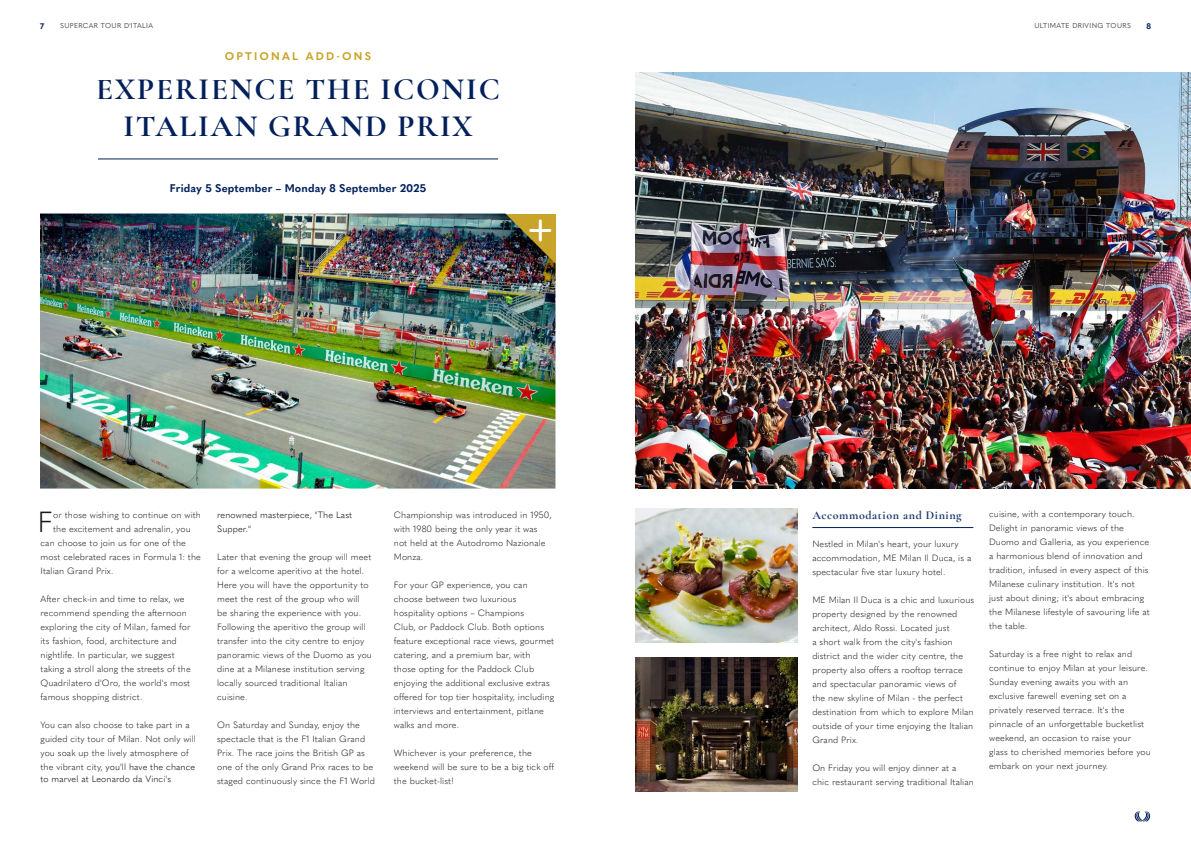
<style>
.page{position:relative;width:1191px;height:842px;background:#fff}
.page>*{position:absolute;margin:0;border:0;box-sizing:border-box;transform-origin:0 0}
.t1{font:700 31px/37.2px "Cormorant Garamond";letter-spacing:.06em;color:#00205b;text-align:center}
.t2{font:300 28.8px "Quasimoda";color:#1a1a1a}
.t3{font:700 12px "Cormorant Garamond";letter-spacing:.05em;color:#1a366b}
.t4{font:700 11px "Quasimoda";letter-spacing:.01em;color:#00205b}
.t5{font:700 11px "Quasimoda";letter-spacing:.2em;color:#c9a42a}
.t6{font:300 9px/14px "Quasimoda";letter-spacing:.01em;color:#1a1a1a}
.t7{font:300 9px/14px "Quasimoda";letter-spacing:.01em;color:#000}
.t8{font:700 8px "Quasimoda";color:#00205b}
.t9{font:7px "Quasimoda";letter-spacing:.05em;color:#4d4d4d}
.s1{color:#000}
</style>
<div class="page">
<svg style="left:1134px;top:811px;width:16px;height:10px"></svg>
<img style="left:635px;top:658px;width:162px;height:133px">
<hr style="left:98px;top:159px;width:400px;height:1px;background:#00205b">
<img style="left:635px;top:72px;width:556px;height:416px">
<img style="left:40px;top:213px;width:515px;height:275px">
<img style="left:635px;top:508px;width:162px;height:134px">
<hr style="left:812px;top:527px;width:161px;height:1px;background:#00205b">
<p class="t8" style="left:40px;top:20px;width:6px">7</p>
<p class="t9" style="left:60px;top:21px;width:94px">SUPERCAR TOUR D'ITALIA</p>
<p class="t9" style="left:1034px;top:21px;width:98px">ULTIMATE DRIVING TOURS</p>
<p class="t8" style="left:1146px;top:20px;width:6px">8</p>
<p class="t5" style="left:225px;top:48px;width:148px">OPTIONAL ADD-ONS</p>
<p class="t1" style="left:96px;top:70px;width:405px">EXPERIENCE THE ICONIC<br>ITALIAN GRAND PRIX</p>
<p class="t4" style="left:170px;top:180px;width:258px">Friday 5 September – Monday 8 September 2025</p>
<p class="t2" style="left:37px;top:500px;width:17px">F</p>
<p class="t6" style="left:53px;top:507px;width:149px">or those wishing to continue on with</p>
<p class="t6" style="left:53px;top:521px;width:139px">the excitement and adrenalin, you</p>
<p class="t6" style="left:41px;top:535px;width:147px">can choose to join us for one of the</p>
<p class="t6" style="left:41px;top:549px;width:162px">most celebrated races in Formula 1: the</p>
<p class="t6" style="left:41px;top:563px;width:74px">Italian Grand Prix.</p>
<p class="t6" style="left:41px;top:591px;width:152px">After check-in and time to relax, we recommend spending the afternoon exploring the city of Milan, famed for its fashion, food, architecture and nightlife. In particular, we suggest taking a stroll along the streets of the Quadrilatero d'Oro, the world's most famous shopping district.</p>
<p class="t6" style="left:41px;top:717px;width:157px">You can also choose to take part in a guided city tour of Milan. Not only will you soak up the lively atmosphere of the vibrant city, <span class="s1">you'll have the chance</span></p>
<p class="t7" style="left:41px;top:771px;width:132px">to marvel at Leonardo da Vinci's</p>
<p class="t7" style="left:217px;top:507px;width:137px">renowned masterpiece, "The Last<br>Supper."</p>
<p class="t6" style="left:217px;top:549px;width:156px">Later that evening the group will meet for a welcome aperitivo at the hotel.</p>
<p class="t6" style="left:217px;top:577px;width:156px">Here you will have the opportunity to meet the rest of the group who will be sharing the experience with you.<br>Following the aperitivo the group will transfer into the city centre to enjoy panoramic views of the Duomo as you dine at a Milanese institution serving locally sourced traditional Italian cuisine.</p>
<p class="t6" style="left:217px;top:717px;width:159px">On Saturday and Sunday, enjoy the spectacle that is the F1 Italian Grand Prix. The race joins the British GP as one of the only Grand Prix races to be staged continuously since the F1 World</p>
<p class="t6" style="left:394px;top:507px;width:159px">Championship was introduced in 1950, with 1980 being the only year it was not held at the Autodromo Nazionale<br>Monza.</p>
<p class="t6" style="left:394px;top:577px;width:162px">For your GP experience, you can choose between two luxurious hospitality options – Champions<br>Club, or Paddock Club. Both options feature exceptional race views, gourmet catering, and a premium bar, with those opting for the Paddock Club enjoying the additional exclusive extras offered for top tier hospitality, including interviews and entertainment, pitlane walks and more.</p>
<p class="t6" style="left:394px;top:745px;width:162px">Whichever is your preference, the weekend will be sure to be a big tick off the bucket-list!</p>
<p class="t3" style="left:812px;top:508px;width:151px">Accommodation and Dining</p>
<p class="t6" style="left:812px;top:537px;width:148px">Nestled in Milan's heart, your luxury</p>
<p class="t6" style="left:812px;top:551px;width:160px">accommodation, ME Milan Il Duca, is a</p>
<p class="t6" style="left:812px;top:565px;width:134px">spectacular five star luxury hotel.</p>
<p class="t6" style="left:812px;top:593px;width:163px">ME Milan Il Duca is a chic and luxurious</p>
<p class="t6" style="left:812px;top:607px;width:147px">property designed by the renowned</p>
<p class="t6" style="left:812px;top:621px;width:139px">architect, Aldo Rossi. Located just</p>
<p class="t6" style="left:812px;top:635px;width:142px">a short walk from the city's fashion</p>
<p class="t6" style="left:812px;top:649px;width:152px">district and the wider city centre, the</p>
<p class="t6" style="left:812px;top:663px;width:152px">property also offers a rooftop terrace</p>
<p class="t6" style="left:812px;top:677px;width:145px">and spectacular panoramic views of</p>
<p class="t6" style="left:812px;top:691px;width:152px">the new skyline of Milan - the perfect</p>
<p class="t6" style="left:812px;top:705px;width:163px">destination from which to explore Milan</p>
<p class="t6" style="left:812px;top:719px;width:162px">outside of your time enjoying the Italian</p>
<p class="t6" style="left:812px;top:733px;width:48px">Grand Prix.</p>
<p class="t6" style="left:812px;top:761px;width:146px">On Friday you will enjoy dinner at a</p>
<p class="t6" style="left:812px;top:775px;width:163px">chic restaurant serving traditional Italian</p>
<p class="t6" style="left:989px;top:506px;width:147px">cuisine, with a contemporary touch.</p>
<p class="t6" style="left:989px;top:520px;width:136px">Delight in panoramic views of the</p>
<p class="t6" style="left:989px;top:534px;width:162px">Duomo and Galleria, as you experience</p>
<p class="t6" style="left:989px;top:548px;width:155px">a harmonious blend of innovation and</p>
<p class="t6" style="left:989px;top:562px;width:161px">tradition, infused in every aspect of this</p>
<p class="t6" style="left:989px;top:576px;width:147px">Milanese culinary institution. It's not</p>
<p class="t6" style="left:989px;top:590px;width:156px">just about dining; it's about embracing</p>
<p class="t6" style="left:989px;top:604px;width:162px">the Milanese lifestyle of savouring life at</p>
<p class="t6" style="left:989px;top:618px;width:40px">the table.</p>
<p class="t6" style="left:989px;top:646px;width:145px">Saturday is a free night to relax and</p>
<p class="t6" style="left:989px;top:660px;width:160px">continue to enjoy Milan at your leisure.</p>
<p class="t6" style="left:989px;top:674px;width:140px">Sunday evening awaits you with an</p>
<p class="t6" style="left:989px;top:688px;width:139px">exclusive farewell evening set on a</p>
<p class="t6" style="left:989px;top:702px;width:137px">privately reserved terrace. It's the</p>
<p class="t6" style="left:989px;top:716px;width:156px">pinnacle of an unforgettable bucketlist</p>
<p class="t6" style="left:989px;top:730px;width:143px">weekend, an occasion to raise your</p>
<p class="t6" style="left:989px;top:744px;width:163px">glass to cherished memories before you</p>
<p class="t6" style="left:989px;top:758px;width:121px">embark on your next journey.</p>
</div>
